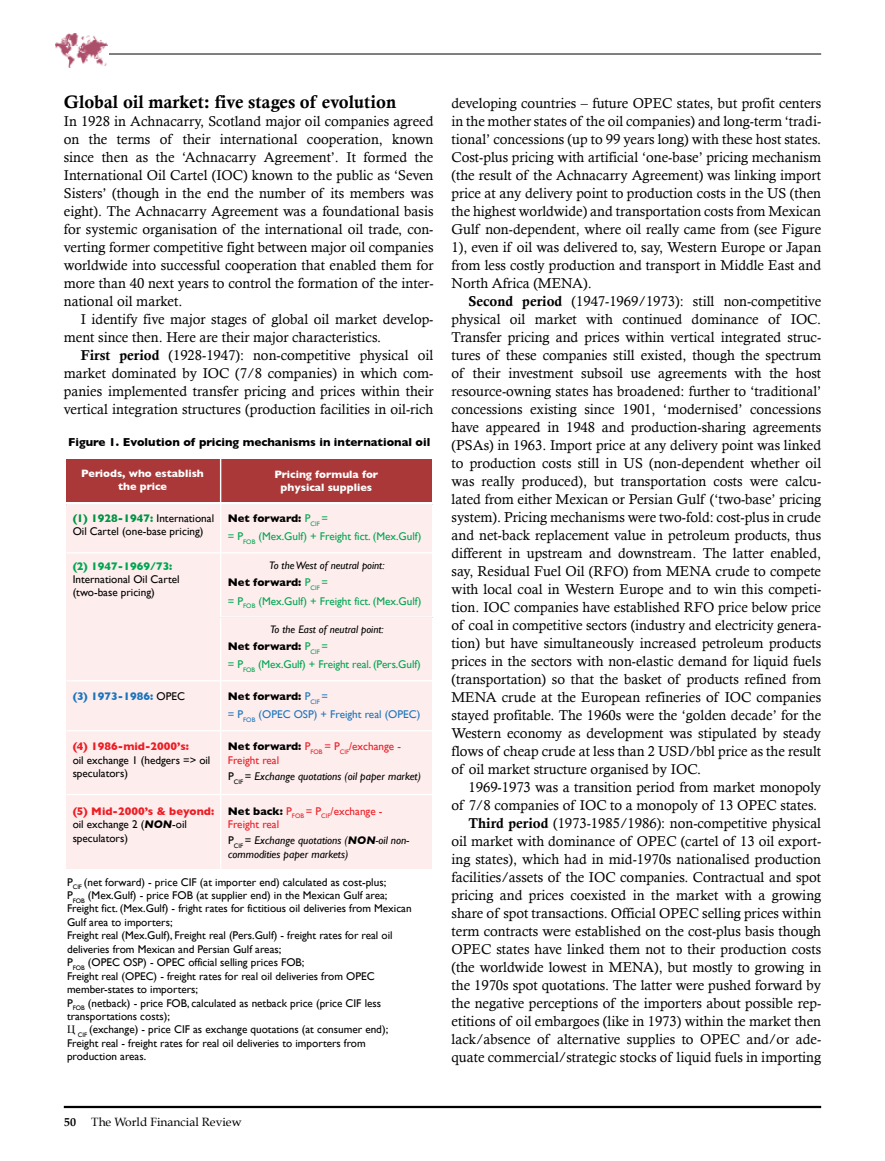
<style>
.page{position:relative;width:885px;height:1161px;background:#fff}
.page>*{position:absolute;margin:0;border:0;box-sizing:border-box;transform-origin:0 0}
.t1{font:18px "Calis MT Bol";color:#000}
.t2{font:14.25px/18px "Calisto";color:#000;text-align:justify}
.t3{font:12px "Book Antiqua";color:#000}
.t4{font:700 12px "Palatino";color:#000}
.t5{font:700 11.7px "Gill Sans";color:#000}
.t6{font:11.25px/13.5px "Gill Sans";color:#000}
.t7{font:11.25px/18.3px "Gill Sans";color:#00a651}
.t8{font:italic 11.25px/13.5px "Gill Sans";color:#000}
.t9{font:11.25px/13.5px "Gill Sans";color:#ed1d24}
.t10{font:11.25px/18.3px "Gill Sans";color:#1c75bc}
.t11{font:700 11.25px "Gill Sans";color:#ed1d24}
.t12{font:700 11.25px "Gill Sans";color:#1c75bc}
.t13{font:700 11.25px "Gill Sans";color:#00a651}
.t14{font:700 10.8px/13px "Gill Sans";color:#fff;text-align:center}
.t15{font:italic 10.8px "Gill Sans";color:#000}
.s1{font-family:"Calis MT Bol"}
.s2{font-weight:700;color:#009444}
.s3{font-weight:700;color:#000}
.s4{font-weight:400;color:#000}
.s5{font-style:normal}
.s6{font-weight:700;color:#ed1d24}
.s7{font-weight:700;font-style:italic}
.s8{font-weight:700}
.s9{font-family:"Times New Roman"}
</style>
<div class="page">
<hr style="left:64px;top:1106px;width:757px;height:2px;background:#000">
<img style="left:56px;top:34px;width:52px;height:33px">
<hr style="left:109px;top:54px;width:712px;height:1px;background:#000">
<div style="left:67px;top:459px;width:365px;height:42px;background:#aa3838"></div>
<div style="left:67px;top:504px;width:365px;height:365px;background:#fdeded"></div>
<hr style="left:67px;top:503px;width:365px;height:2px;background:#fff">
<hr style="left:220px;top:459px;width:1px;height:429px;background:#fff">
<hr style="left:67px;top:552px;width:365px;height:1px;background:#fff">
<hr style="left:220px;top:616px;width:212px;height:2px;background:#fff">
<hr style="left:67px;top:680px;width:365px;height:1px;background:#fff">
<hr style="left:67px;top:730px;width:365px;height:1px;background:#fff">
<hr style="left:67px;top:794px;width:365px;height:1px;background:#fff">
<p class="t1" style="left:64px;top:92px;width:334px">Global oil market: five stages of evolution</p>
<p class="t2" style="left:64px;top:112px;width:371px">In 1928 in Achnacarry, Scotland major oil companies agreed on the terms of their international cooperation, known since then as the ‘Achnacarry Agreement’. It formed the International Oil Cartel (IOC) known to the public as ‘Seven Sisters’ (though in the end the number of its members was eight). The Achnacarry Agreement was a foundational basis for systemic organisation of the international oil trade, con&shy;verting former competitive fight between major oil companies worldwide into successful cooperation that enabled them for more than 40 next years to control the formation of the inter&shy;national oil market.</p>
<p class="t2" style="left:64px;top:310px;width:371px;text-indent:17px">I identify five major stages of global oil market develop&shy;ment since then. Here are their major characteristics.</p>
<p class="t2" style="left:64px;top:346px;width:371px;text-indent:17px"><span class="s1">First period</span> (1928-1947): non-competitive physical oil market dominated by IOC (7/8 companies) in which com&shy;panies implemented transfer pricing and prices within their vertical integration structures (production facilities in oil-rich</p>
<p class="t5" style="left:68px;top:436px;width:363px">Figure 1. Evolution of pricing mechanisms in international oil</p>
<p class="t14" style="left:81px;top:467px;width:124px">Periods, who establish the price</p>
<p class="t14" style="left:274px;top:468px;width:105px">Pricing formula for physical supplies</p>
<p class="t6" style="left:73px;top:511px;width:143px"><span class="s2">(1) 1928-1947:</span> International<br>Oil Cartel (one-base pricing)</p>
<p class="t7" style="left:228px;top:509px;width:195px"><span class="s3">Net forward:</span> P<sub>CIF</sub> =<br>= P<sub>FOB</sub> (Mex.Gulf) + Freight fict. (Mex.Gulf)</p>
<p class="t13" style="left:73px;top:559px;width:101px">(2) 1947-1969/73:</p>
<p class="t15" style="left:269px;top:559px;width:117px">To the West of neutral point:</p>
<p class="t6" style="left:73px;top:572px;width:108px">International Oil Cartel (two-base pricing)</p>
<p class="t7" style="left:228px;top:573px;width:195px"><span class="s3">Net forward:</span> P<sub>CIF</sub> =<br>= P<sub>FOB</sub> (Mex.Gulf) + Freight fict. (Mex.Gulf)</p>
<p class="t15" style="left:270px;top:623px;width:115px">To the East of neutral point:</p>
<p class="t7" style="left:228px;top:637px;width:194px"><span class="s3">Net forward:</span> P<sub>CIF</sub> =<br>= P<sub>FOB</sub> (Mex.Gulf) + Freight real. (Pers.Gulf)</p>
<p class="t12" style="left:73px;top:689px;width:114px">(3) 1973-1986: <span class="s4">OPEC</span></p>
<p class="t10" style="left:228px;top:687px;width:194px"><span class="s3">Net forward:</span> P<sub>CIF</sub> =<br>= P<sub>FOB</sub> (OPEC OSP) + Freight real (OPEC)</p>
<p class="t11" style="left:73px;top:740px;width:118px">(4) 1986-mid-2000’s:</p>
<p class="t6" style="left:73px;top:753px;width:139px">oil exchange 1 (hedgers =&gt; oil speculators)</p>
<p class="t9" style="left:228px;top:740px;width:175px"><span class="s3">Net forward:</span> P<sub>FOB</sub> = P<sub>CIF</sub>/exchange -<br>Freight real</p>
<p class="t8" style="left:228px;top:769px;width:194px"><span class="s5">P</span><sub>CIF</sub> <span class="s5">=</span> Exchange quotations (oil paper market)</p>
<p class="t6" style="left:73px;top:804px;width:143px"><span class="s6">(5) Mid-2000’s &amp; beyond: </span>oil exchange 2 (<span class="s7">NON</span>-oil speculators)</p>
<p class="t9" style="left:228px;top:804px;width:156px"><span class="s3">Net back:</span> P<sub>FOB</sub> = P<sub>CIF</sub>/exchange -<br>Freight real</p>
<p class="t8" style="left:228px;top:834px;width:183px"><span class="s5">P</span><sub>CIF</sub> <span class="s5">=</span> Exchange quotations (<span class="s8">NON</span>-oil non&shy;commodities paper markets)</p>
<p class="t6" style="left:67px;top:875px;width:346px">P<sub>CIF</sub> (net forward) - price CIF (at importer end) calculated as cost-plus;<br>P<sub>FOB</sub> (Mex.Gulf) - price FOB (at supplier end) in the Mexican Gulf area; Freight fict. (Mex.Gulf) - fright rates for fictitious oil deliveries from Mexican Gulf area to importers;<br>Freight real (Mex.Gulf), Freight real (Pers.Gulf) - freight rates for real oil deliveries from Mexican and Persian Gulf areas;<br>P<sub>FOB</sub> (OPEC OSP) - OPEC official selling prices FOB;<br>Freight real (OPEC) - freight rates for real oil deliveries from OPEC member-states to importers;<br>P<sub>FOB</sub> (netback) - price FOB, calculated as netback price (price CIF less transportations costs);<br><span class="s9">Ц</span> <sub>CIF</sub> (exchange) - price CIF as exchange quotations (at consumer end); Freight real - freight rates for real oil deliveries to importers from production areas.</p>
<p class="t2" style="left:451px;top:94px;width:371px">developing countries – future OPEC states, but profit centers in the mother states of the oil companies) and long-term ‘tradi&shy;tional’ concessions (up to 99 years long) with these host states.<br>Cost-plus pricing with artificial ‘one-base’ pricing mechanism (the result of the Achnacarry Agreement) was linking import price at any delivery point to production costs in the US (then the highest worldwide) and transportation costs from Mexican Gulf non-dependent, where oil really came from (see Figure 1), even if oil was delivered to, say, Western Europe or Japan from less costly production and transport in Middle East and North Africa (MENA).</p>
<p class="t2" style="left:451px;top:292px;width:371px;text-indent:17px"><span class="s1">Second period</span> (1947-1969/1973): still non-competitive physical oil market with continued dominance of IOC.<br>Transfer pricing and prices within vertical integrated struc&shy;tures of these companies still existed, though the spectrum of their investment subsoil use agreements with the host resource-owning states has broadened: further to ‘traditional’ concessions existing since 1901, ‘modernised’ concessions have appeared in 1948 and production-sharing agreements (PSAs) in 1963. Import price at any delivery point was linked to production costs still in US (non-dependent whether oil was really produced), but transportation costs were calcu&shy;lated from either Mexican or Persian Gulf (‘two-base’ pricing system). Pricing mechanisms were two-fold: cost-plus in crude and net-back replacement value in petroleum products, thus different in upstream and downstream. The latter enabled, say, Residual Fuel Oil (RFO) from MENA crude to compete with local coal in Western Europe and to win this competi&shy;tion. IOC companies have established RFO price below price of coal in competitive sectors (industry and electricity genera&shy;tion) but have simultaneously increased petroleum products prices in the sectors with non-elastic demand for liquid fuels (transportation) so that the basket of products refined from MENA crude at the European refineries of IOC companies stayed profitable. The 1960s were the ‘golden decade’ for the Western economy as development was stipulated by steady flows of cheap crude at less than 2 USD/bbl price as the result of oil market structure organised by IOC.</p>
<p class="t2" style="left:451px;top:778px;width:371px;text-align:right">1969-1973 was a transition period from market monopoly<br>of 7/8 companies of IOC to a monopoly of 13 OPEC states.<br><span class="s1">Third period</span> (1973-1985/1986): non-competitive physical oil market with dominance of OPEC (cartel of 13 oil export&shy;ing states), which had in mid-1970s nationalised production facilities/assets of the IOC companies. Contractual and spot pricing and prices coexisted in the market with a growing share of spot transactions. Official OPEC selling prices within term contracts were established on the cost-plus basis though OPEC states have linked them not to their production costs (the worldwide lowest in MENA), but mostly to growing in the 1970s spot quotations. The latter were pushed forward by the negative perceptions of the importers about possible rep&shy;etitions of oil embargoes (like in 1973) within the market then lack/absence of alternative supplies to OPEC and/or ade&shy;quate commercial/strategic stocks of liquid fuels in importing</p>
<p class="t4" style="left:64px;top:1112px;width:13px">50</p>
<p class="t3" style="left:91px;top:1114px;width:152px">The World Financial Review</p>
</div>
